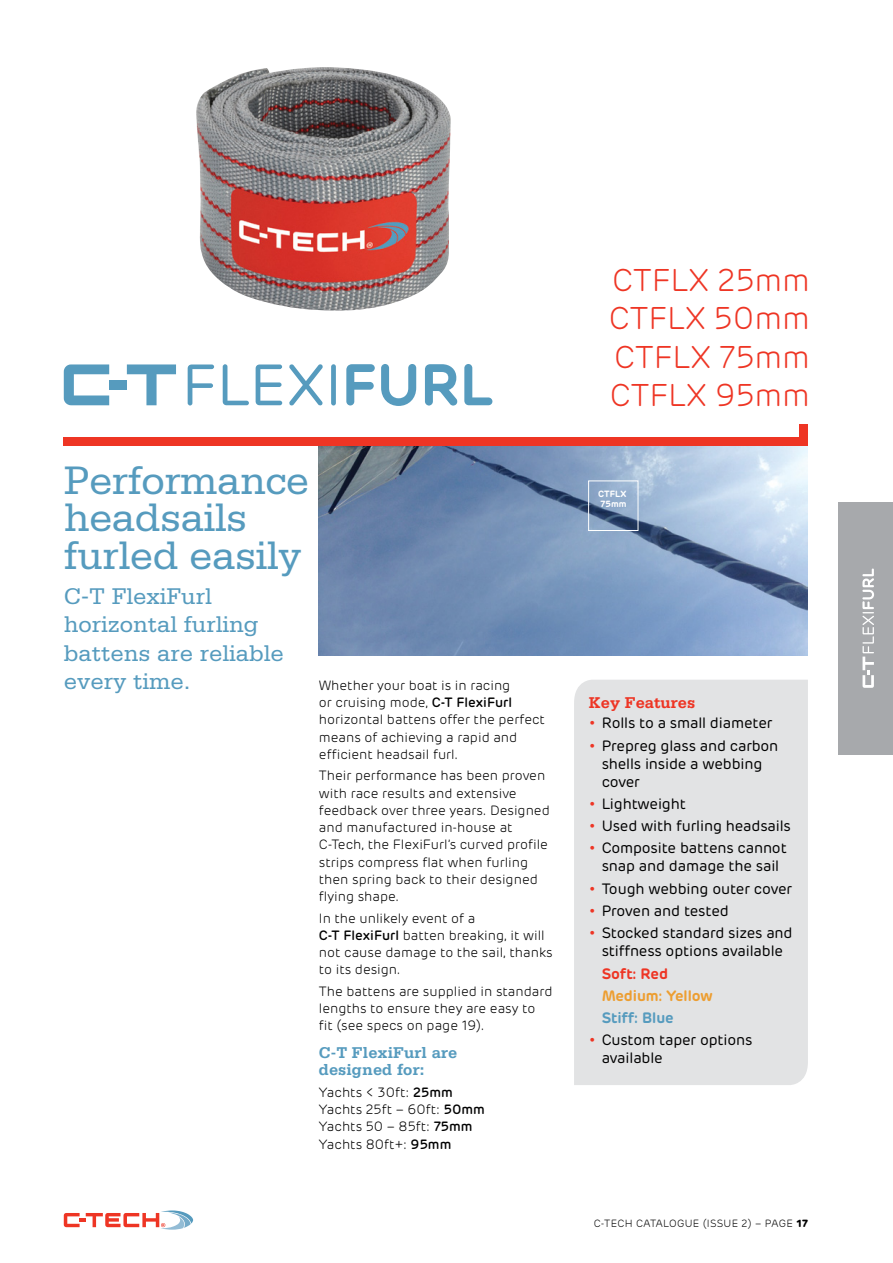
<style>
.page{position:relative;width:893px;height:1263px;background:#fff}
.page>*{position:absolute;margin:0;border:0;box-sizing:border-box;transform-origin:0 0}
.Main_Heading{font:42px/37.5px "Serifa Std";letter-spacing:-.01em;color:#569bbe}
.t1{font:300 31.5px/38.2px "Rubrik";color:#ee3524;text-align:justify}
.Main_Heading-2{font:24px/28.5px "Serifa Std";color:#569bbe}
.Body_Sub_Head{font:700 16.5px/17.2px "Serifa Std";color:#569bbe}
.Key_Features_Head{font:700 16.5px "Serifa Std";color:#ee3524}
.Key_Features_Body{font:15px/18px "Rubrik";letter-spacing:-.01em;color:#000}
.Key_Features_Body-2{font:600 15px "Rubrik";letter-spacing:-.01em;color:#ed9e31}
.Key_Features_Body-3{font:600 15px "Rubrik";letter-spacing:-.01em;color:#569bbe}
.Key_Features_Body-4{font:600 15px "Rubrik";letter-spacing:-.01em;color:#ee3524}
.Body_Copy{font:300 13.5px/17.2px "Rubrik";color:#000}
.t2{font:300 10.5px "Rubrik";letter-spacing:.03em;color:#000}
.t3{font:600 9px/10.8px "Rubrik";color:#fff}
.s1{font-weight:500}
.s2{color:#ee3524}
.s3{font-weight:700}
</style>
<div class="page">
<svg style="left:64px;top:1210px;width:129px;height:20px"></svg>
<img style="left:319px;top:446px;width:489px;height:210px">
<div style="left:838px;top:502px;width:55px;height:253px;background:#a7a9ac"></div>
<img style="left:196px;top:67px;width:255px;height:244px">
<svg style="left:862px;top:568px;width:12px;height:120px"></svg>
<div style="left:64px;top:437px;width:744px;height:9px;background:#ee3524"></div>
<svg style="left:188px;top:364px;width:26px;height:41px"></svg>
<svg style="left:223px;top:364px;width:26px;height:41px"></svg>
<svg style="left:256px;top:364px;width:26px;height:41px"></svg>
<svg style="left:289px;top:364px;width:34px;height:42px"></svg>
<div style="left:331px;top:364px;width:5px;height:41px;background:#569bbe;border-radius:2px"></div>
<svg style="left:346px;top:364px;width:29px;height:41px"></svg>
<svg style="left:381px;top:364px;width:35px;height:42px"></svg>
<svg style="left:425px;top:364px;width:33px;height:42px"></svg>
<svg style="left:464px;top:364px;width:28px;height:41px"></svg>
<svg style="left:64px;top:364px;width:45px;height:41px"></svg>
<div style="left:109px;top:380px;width:18px;height:10px;background:#569bbe"></div>
<svg style="left:127px;top:364px;width:49px;height:41px"></svg>
<div style="left:574px;top:680px;width:234px;height:405px;background:#e2e3e4"></div>
<div style="left:799px;top:424px;width:9px;height:22px;background:#ee3524"></div>
<div style="left:588px;top:480px;width:50px;height:51px;border:1px solid #fff"></div>
<p class="Main_Heading" style="left:64px;top:462px;width:247px">Performance headsails furled easily</p>
<p class="Main_Heading-2" style="left:64px;top:582px;width:222px">C-T FlexiFurl horizontal furling battens are reliable every time.</p>
<p class="Body_Copy" style="left:319px;top:676px;width:228px">Whether your boat is in racing<br>or cruising mode, <span class="s1">C-T FlexiFurl </span>horizontal battens offer the perfect means of achieving a rapid and efficient headsail furl.</p>
<p class="Body_Copy" style="left:319px;top:767px;width:232px">Their performance has been proven with race results and extensive feedback over three years. Designed and manufactured in-house at<br>C-Tech, the FlexiFurl’s curved profile strips compress flat when furling then spring back to their designed flying shape.</p>
<p class="Body_Copy" style="left:319px;top:909px;width:235px">In the unlikely event of a<br><span class="s1">C-T FlexiFurl</span> batten breaking, it will not cause damage to the sail, thanks to its design.</p>
<p class="Body_Copy" style="left:319px;top:982px;width:235px">The battens are supplied in standard lengths to ensure they are easy to fit (see specs on page 19).</p>
<p class="Body_Sub_Head" style="left:319px;top:1044px;width:140px">C-T FlexiFurl are designed for:</p>
<p class="Body_Copy" style="left:319px;top:1083px;width:168px">Yachts &lt; 30ft: <span class="s1">25mm<br></span>Yachts 25ft – 60ft: <span class="s1">50mm<br></span>Yachts 50 – 85ft: <span class="s1">75mm<br></span>Yachts 80ft+: <span class="s1">95mm</span></p>
<p class="t1" style="left:609px;top:261px;width:203px">CTFLX 25mm CTFLX 50mm CTFLX 75mm CTFLX 95mm</p>
<p class="t3" style="left:598px;top:488px;width:30px">CTFLX<br>75mm</p>
<p class="Key_Features_Head" style="left:589px;top:693px;width:108px">Key Features</p>
<p class="Key_Features_Body" style="left:589px;top:714px;width:185px"><span class="s2">•</span> Rolls to a small diameter</p>
<p class="Key_Features_Body" style="left:602px;top:736px;width:178px;text-indent:-13px"><span class="s2">•</span> Prepreg glass and carbon shells inside a webbing cover</p>
<p class="Key_Features_Body" style="left:589px;top:795px;width:99px"><span class="s2">•</span> Lightweight</p>
<p class="Key_Features_Body" style="left:589px;top:817px;width:203px"><span class="s2">•</span> Used with furling headsails</p>
<p class="Key_Features_Body" style="left:589px;top:839px;width:199px;text-align:center"><span class="s2">•</span> Composite battens cannot snap and damage the sail</p>
<p class="Key_Features_Body" style="left:589px;top:879px;width:205px"><span class="s2">•</span> Tough webbing outer cover</p>
<p class="Key_Features_Body" style="left:589px;top:902px;width:141px"><span class="s2">•</span> Proven and tested</p>
<p class="Key_Features_Body" style="left:589px;top:924px;width:205px;text-align:center"><span class="s2">•</span> Stocked standard sizes and stiffness options available</p>
<p class="Key_Features_Body-4" style="left:602px;top:964px;width:68px">Soft: Red</p>
<p class="Key_Features_Body-2" style="left:602px;top:986px;width:112px">Medium: Yellow</p>
<p class="Key_Features_Body-3" style="left:602px;top:1008px;width:73px">Stiff: Blue</p>
<p class="Key_Features_Body" style="left:602px;top:1031px;width:152px;text-indent:-13px"><span class="s2">•</span> Custom taper options available</p>
<p class="t2" style="left:594px;top:1217px;width:216px">C-TECH CATALOGUE (ISSUE 2) – PAGE <span class="s3">17</span></p>
</div>
